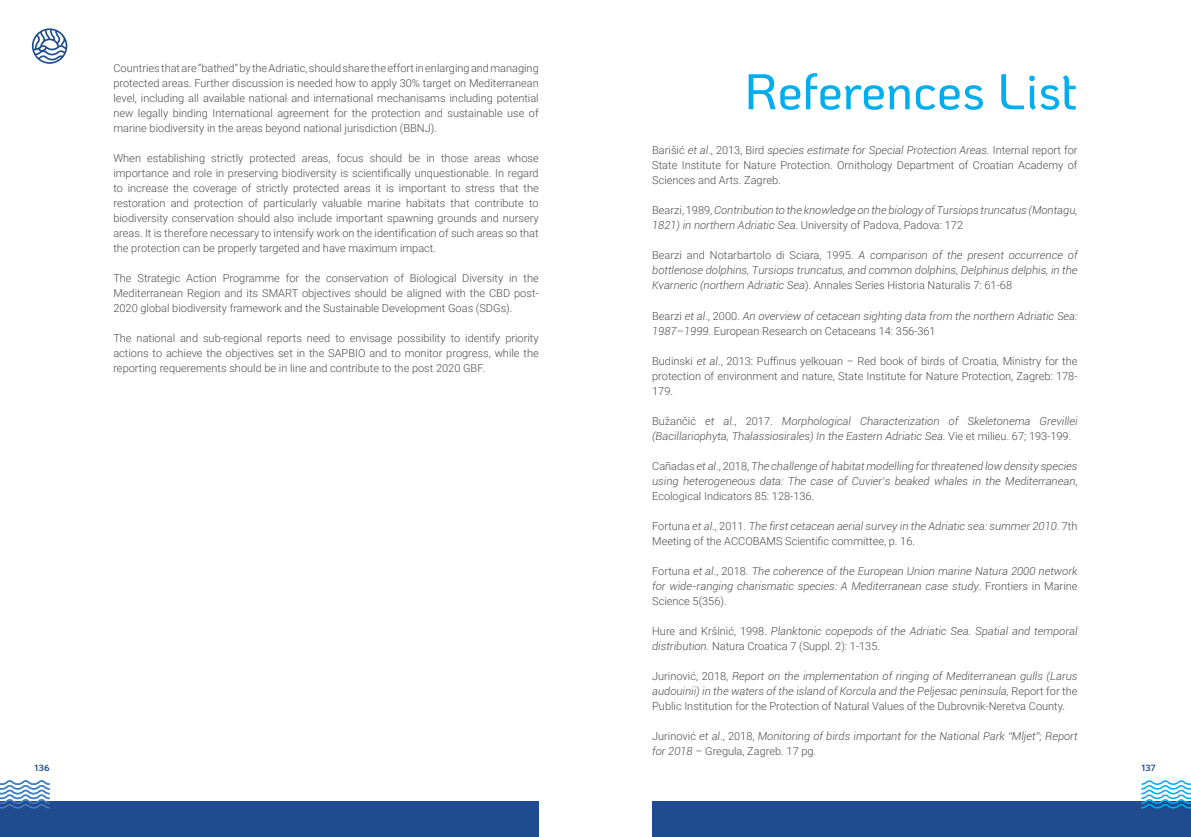
<style>
.page{position:relative;width:1191px;height:837px;background:#fff}
.page>*{position:absolute;margin:0;border:0;box-sizing:border-box;transform-origin:0 0}
.t1{font:500 50px "Ko Ho";letter-spacing:-.005em;color:#00aeef}
.t2{font:300 11px/15px "Roboto";color:#4e4b4c;text-align:justify}
.t3{font:italic 300 11px/15px "Roboto";color:#4e4b4c}
.t4{font:700 9px "Ko Ho";color:#1f4c90}
.s1{font-style:italic}
.s2{font-style:normal}
</style>
<div class="page">
<svg style="left:32px;top:28px;width:35px;height:36px"></svg>
<div style="left:0;top:801px;width:539px;height:35px;background:#1f4c90"></div>
<svg style="left:0;top:780px;width:50px;height:28px"></svg>
<div style="left:652px;top:801px;width:539px;height:35px;background:#1f4c90"></div>
<svg style="left:1141px;top:780px;width:50px;height:28px"></svg>
<p class="t2" style="left:113px;top:60px;width:427px">Countries that are “bathed” by the Adriatic, should share the effort in enlarging and managing protected areas. Further discussion is needed how to apply 30% target on Mediterranean level, including all available national and international mechanisams including potential new legally binding International agreement for the protection and sustainable use of marine biodiversity in the areas beyond national jurisdiction (BBNJ).</p>
<p class="t2" style="left:113px;top:150px;width:427px">When establishing strictly protected areas, focus should be in those areas whose importance and role in preserving biodiversity is scientifically unquestionable. In regard to increase the coverage of strictly protected areas it is important to stress that the restoration and protection of particularly valuable marine habitats that contribute to biodiversity conservation should also include important spawning grounds and nursery areas. It is therefore necessary to intensify work on the identification of such areas so that the protection can be properly targeted and have maximum impact.</p>
<p class="t2" style="left:113px;top:270px;width:427px">The Strategic Action Programme for the conservation of Biological Diversity in the Mediterranean Region and its SMART objectives should be aligned with the CBD post-2020 global biodiversity framework and the Sustainable Development Goas (SDGs).</p>
<p class="t2" style="left:113px;top:330px;width:427px">The national and sub-regional reports need to envisage possibility to identify priority actions to achieve the objectives set in the SAPBIO and to monitor progress, while the reporting requerements should be in line and contribute to the post 2020 GBF.</p>
<p class="t4" style="left:35px;top:759px;width:16px">136</p>
<h1 class="t1" style="left:744px;top:52px;width:335px">References List</h1>
<p class="t2" style="left:652px;top:142px;width:427px">Barišić <span class="s1">et al</span>., 2013, Bird <span class="s1">species estimate for Special Protection Areas.</span> Internal report for State Institute for Nature Protection. Ornithology Department of Croatian Academy of Sciences and Arts. Zagreb.</p>
<p class="t3" style="left:652px;top:202px;width:427px"><span class="s2">Bearzi, 1989,</span> Contribution to the knowledge on the biology of Tursiops truncatus (Montagu,<br>1821) in northern Adriatic Sea<span class="s2">. University of Padova, Padova: 172</span></p>
<p class="t3" style="left:652px;top:247px;width:427px;text-align:justify"><span class="s2">Bearzi and Notarbartolo di Sciara, 1995.</span> A comparison of the present occurrence of bottlenose dolphins, Tursiops truncatus, and common dolphins, Delphinus delphis, in the Kvarneric (northern Adriatic Sea<span class="s2">). Annales Series Historia Naturalis 7: 61-68</span></p>
<p class="t3" style="left:652px;top:307px;width:427px"><span class="s2">Bearzi</span> et al<span class="s2">., 2000.</span> An overview of cetacean sighting data from the northern Adriatic Sea:<br>1987–1999<span class="s2">. European Research on Cetaceans 14: 356-361</span></p>
<p class="t2" style="left:652px;top:352px;width:427px">Budinski <span class="s1">et al</span>., 2013: Puffinus yelkouan – Red book of birds of Croatia, Ministry for the protection of environment and nature, State Institute for Nature Protection, Zagreb: 178- 179.</p>
<p class="t3" style="left:652px;top:412px;width:427px"><span class="s2">Bužančić</span> et al<span class="s2">., 2017.</span> Morphological Characterization of Skeletonema Grevillei (Bacillariophyta, Thalassiosirales) In the Eastern Adriatic Sea<span class="s2">. Vie et milieu. 67; 193-199.</span></p>
<p class="t3" style="left:652px;top:457px;width:427px;text-align:justify"><span class="s2">Cañadas</span> et al<span class="s2">., 2018,</span> The challenge of habitat modelling for threatened low density species using heterogeneous data: The case of Cuvier’s beaked whales in the Mediterranean<span class="s2">, Ecological Indicators 85: 128-136.</span></p>
<p class="t2" style="left:652px;top:517px;width:427px">Fortuna <span class="s1">et al</span>., 2011. <span class="s1">The first cetacean aerial survey in the Adriatic sea: summer 2010</span>. 7th<br>Meeting of the ACCOBAMS Scientific committee, p. 16.</p>
<p class="t3" style="left:652px;top:562px;width:427px;text-align:justify"><span class="s2">Fortuna</span> et al<span class="s2">., 2018.</span> The coherence of the European Union marine Natura 2000 network for wide-ranging charismatic species: A Mediterranean case study<span class="s2">. Frontiers in Marine Science 5(356).</span></p>
<p class="t3" style="left:652px;top:622px;width:427px"><span class="s2">Hure and Kršinić, 1998.</span> Planktonic copepods of the Adriatic Sea. Spatial and temporal distribution. <span class="s2">Natura Croatica 7 (Suppl. 2): 1-135.</span></p>
<p class="t3" style="left:652px;top:667px;width:427px;text-align:justify"><span class="s2">Jurinović, 2018,</span> Report on the implementation of ringing of Mediterranean gulls (Larus audouinii) in the waters of the island of Korcula and the Peljesac peninsula, <span class="s2">Report for the Public Institution for the Protection of Natural Values of the Dubrovnik-Neretva County.</span></p>
<p class="t3" style="left:652px;top:727px;width:427px"><span class="s2">Jurinović</span> et al<span class="s2">., 2018,</span> Monitoring of birds important for the National Park “Mljet”; Report for 2018 <span class="s2">– Gregula, Zagreb. 17 pg.</span></p>
<p class="t4" style="left:1141px;top:759px;width:16px">137</p>
</div>
